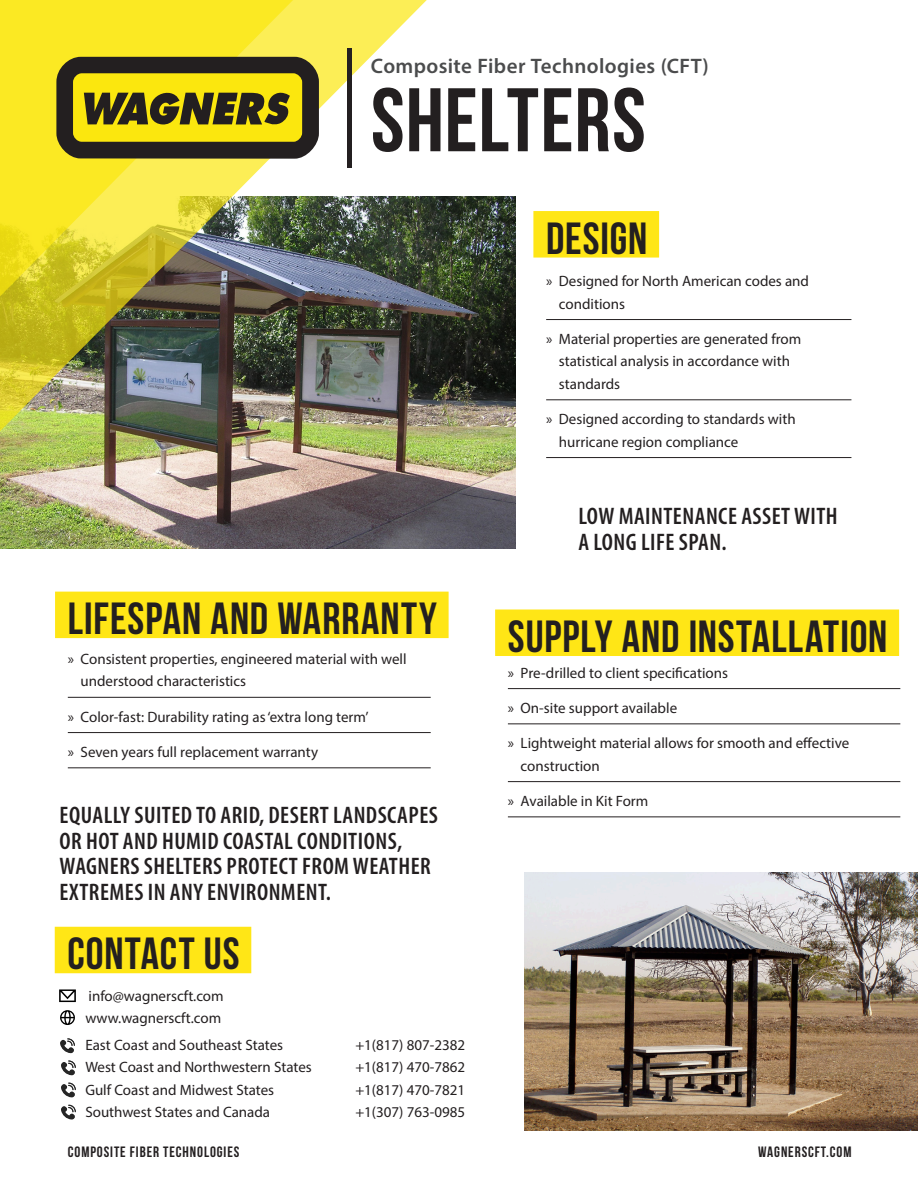
<style>
.page{position:relative;width:918px;height:1188px;background:#fff}
.page>*{position:absolute;margin:0;border:0;box-sizing:border-box;transform-origin:0 0}
.t1{font:700 90px "Bebas Neue";letter-spacing:.01em;color:#231f20}
.t2{font:700 45px "Bebas Neue";letter-spacing:.02em;color:#231f20}
.body{font:600 condensed 24px/25.5px "Myriad Pro";letter-spacing:.02em;color:#231f20}
.t3{font:600 21px "Myriad Pro";letter-spacing:.015em;color:#4b4c4d}
.t4{font:15px/22.5px "Myriad Pro";color:#231f20}
.t5{font:700 15px "Bebas Neue";letter-spacing:.06em;color:#231f20}
</style>
<div class="page">
<img style="left:0;top:0;width:588px;height:549px">
<svg style="left:56px;top:57px;width:263px;height:102px;background:#81761a"></svg>
<hr style="left:348px;top:48px;width:4px;height:119px;background:#231f20">
<div style="left:533px;top:211px;width:126px;height:47px;background:#ffe616"></div>
<hr style="left:546px;top:319px;width:305px;height:1px;background:#231f20">
<hr style="left:546px;top:399px;width:305px;height:1px;background:#231f20">
<hr style="left:546px;top:457px;width:305px;height:1px;background:#231f20">
<div style="left:55px;top:592px;width:394px;height:46px;background:#ffe616"></div>
<hr style="left:68px;top:697px;width:363px;height:1px;background:#231f20">
<hr style="left:68px;top:732px;width:363px;height:1px;background:#231f20">
<hr style="left:68px;top:767px;width:363px;height:1px;background:#231f20">
<div style="left:495px;top:610px;width:404px;height:46px;background:#ffe616"></div>
<hr style="left:508px;top:688px;width:392px;height:1px;background:#231f20">
<hr style="left:508px;top:723px;width:392px;height:1px;background:#231f20">
<hr style="left:508px;top:781px;width:392px;height:1px;background:#231f20">
<hr style="left:508px;top:816px;width:392px;height:1px;background:#231f20">
<img style="left:525px;top:873px;width:393px;height:258px">
<div style="left:55px;top:927px;width:196px;height:46px;background:#ffe616"></div>
<svg style="left:59px;top:989px;width:17px;height:13px"></svg>
<svg style="left:60px;top:1038px;width:15px;height:15px"></svg>
<svg style="left:60px;top:1010px;width:15px;height:15px"></svg>
<svg style="left:61px;top:1105px;width:15px;height:15px"></svg>
<svg style="left:61px;top:1083px;width:15px;height:14px"></svg>
<svg style="left:61px;top:1060px;width:15px;height:15px"></svg>
<p class="t3" style="left:371px;top:53px;width:339px">Composite Fiber Technologies (CFT)</p>
<p class="t1" style="left:371px;top:71px;width:276px">SHELTERS</p>
<p class="t2" style="left:546px;top:213px;width:103px">DESIGN</p>
<p class="t4" style="left:559px;top:270px;width:252px;text-indent:-13px">» Designed for North American codes and conditions</p>
<p class="t4" style="left:559px;top:327px;width:244px;text-indent:-13px">» Material properties are generated from statistical analysis in accordance with standards</p>
<p class="t4" style="left:559px;top:408px;width:238px;text-indent:-13px">» Designed according to standards with hurricane region compliance</p>
<p class="t2" style="left:68px;top:594px;width:371px">LIFESPAN AND WARRANTY</p>
<p class="t4" style="left:81px;top:647px;width:328px;text-indent:-13px">» Consistent properties, engineered material with well understood characteristics</p>
<p class="t4" style="left:68px;top:705px;width:302px">» Color-fast: Durability rating as ‘extra long term’</p>
<p class="t4" style="left:68px;top:740px;width:252px">» Seven years full replacement warranty</p>
<p class="body" style="left:60px;top:802px;width:380px">EQUALLY SUITED TO ARID, DESERT LANDSCAPES OR HOT AND HUMID COASTAL CONDITIONS, WAGNERS SHELTERS PROTECT FROM WEATHER EXTREMES IN ANY ENVIRONMENT.</p>
<p class="t2" style="left:68px;top:929px;width:174px">CONTACT US</p>
<p class="t4" style="left:89px;top:984px;width:137px">info@wagnerscft.com</p>
<p class="t4" style="left:85px;top:1007px;width:137px">www.wagnerscft.com</p>
<p class="t4" style="left:85px;top:1033px;width:199px">East Coast and Southeast States</p>
<p class="t4" style="left:355px;top:1033px;width:111px">+1(817) 807-2382</p>
<p class="t4" style="left:85px;top:1056px;width:228px">West Coast and Northwestern States</p>
<p class="t4" style="left:355px;top:1056px;width:111px">+1(817) 470-7862</p>
<p class="t4" style="left:85px;top:1078px;width:190px">Gulf Coast and Midwest States</p>
<p class="t4" style="left:355px;top:1078px;width:111px">+1(817) 470-7821</p>
<p class="t4" style="left:85px;top:1101px;width:186px">Southwest States and Canada</p>
<p class="t4" style="left:355px;top:1101px;width:111px">+1(307) 763-0985</p>
<p class="t5" style="left:68px;top:1144px;width:173px">COMPOSITE FIBER TECHNOLOGIES</p>
<p class="body" style="left:579px;top:503px;width:261px">LOW MAINTENANCE ASSET WITH<br>A LONG LIFE SPAN.</p>
<p class="t2" style="left:508px;top:612px;width:381px">SUPPLY AND INSTALLATION</p>
<p class="t4" style="left:508px;top:661px;width:222px">» Pre-drilled to client specifications</p>
<p class="t4" style="left:508px;top:696px;width:171px">» On-site support available</p>
<p class="t4" style="left:521px;top:732px;width:330px;text-indent:-13px">» Lightweight material allows for smooth and effective construction</p>
<p class="t4" style="left:508px;top:789px;width:142px">» Available in Kit Form</p>
<p class="t5" style="left:758px;top:1144px;width:95px">WAGNERSCFT.COM</p>
</div>
